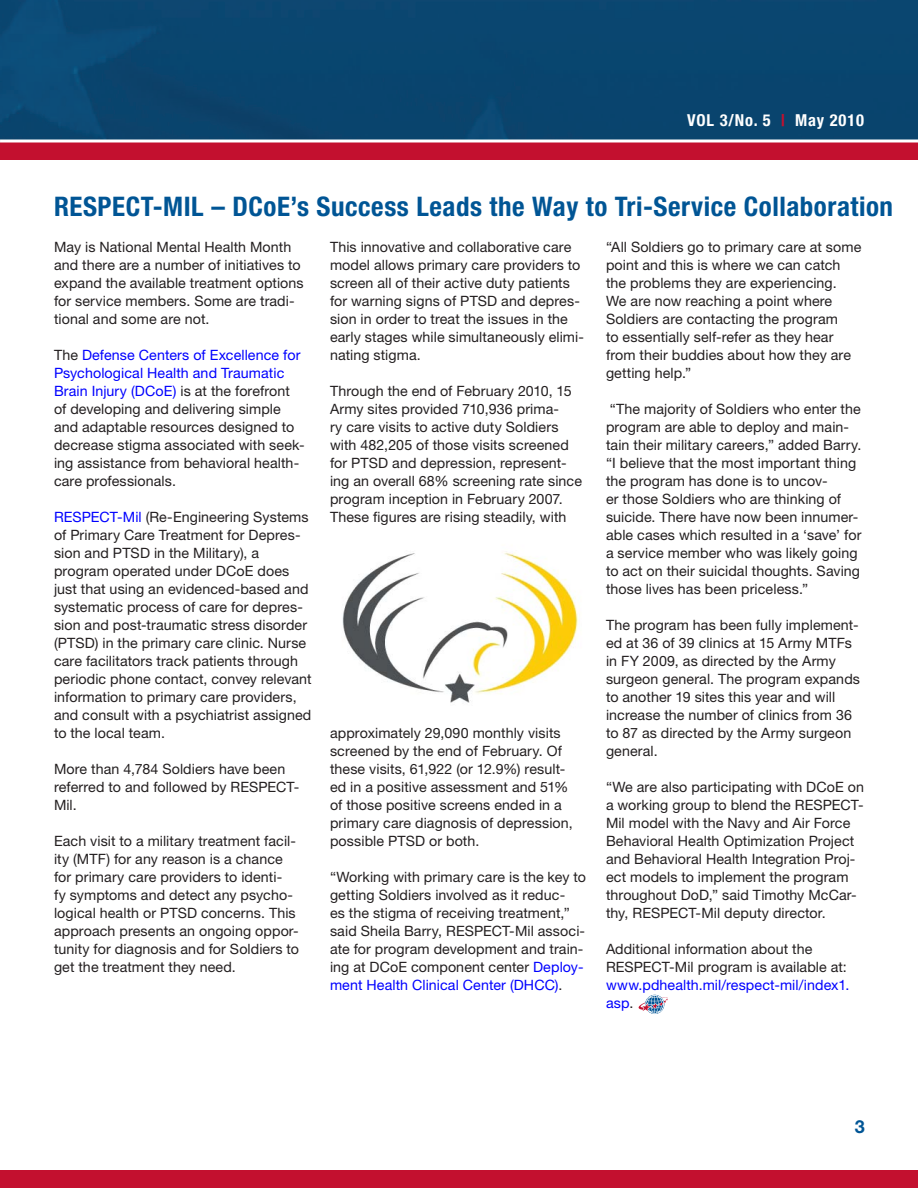
<style>
.page{position:relative;width:918px;height:1188px;background:#fff}
.page>*{position:absolute;margin:0;border:0;box-sizing:border-box;transform-origin:0 0}
.t1{font:700 condensed 27px "Helvetica Neue LT Std";letter-spacing:.02em;color:#005595}
.t2{font:700 18px "Helvetica Neue LT Std";color:#005595}
.t3{font:700 condensed 16.5px "Helvetica Neue LT Std";letter-spacing:.05em;color:#fff}
.t4{font:14.25px/18px "Helvetica Neue LT Std";letter-spacing:.005em;color:#231f20}
.t5{font:3.15px "Myriad Pro";color:#231f20}
.s1{color:#c3102f}
.s2{color:#00f}
</style>
<div class="page">
<img style="left:0;top:0;width:918px;height:139px">
<div style="left:0;top:142px;width:918px;height:18px;background:#c3102f"></div>
<div style="left:0;top:1170px;width:918px;height:18px;background:#c3102f"></div>
<svg style="left:638px;top:995px;width:30px;height:19px"></svg>
<img style="left:342px;top:552px;width:236px;height:151px">
<p class="t3" style="left:687px;top:110px;width:178px">VOL 3/No. 5 <span class="s1">|</span> May 2010</p>
<p class="t1" style="left:54px;top:190px;width:841px">RESPECT-MIL – DCoE’s Success Leads the Way to Tri-Service Collaboration</p>
<p class="t4" style="left:54px;top:238px;width:251px">May is National Mental Health Month and there are a number of initiatives to expand the available treatment options for service members. Some are tradi&shy;tional and some are not.</p>
<p class="t4" style="left:54px;top:346px;width:252px">The <span class="s2">Defense Centers of Excellence for Psychological Health and Traumatic Brain Injury (DCoE)</span> is at the forefront of developing and delivering simple and adaptable resources designed to decrease stigma associated with seek&shy;ing assistance from behavioral health&shy;care professionals.</p>
<p class="t4" style="left:54px;top:508px;width:259px"><span class="s2">RESPECT-Mil</span> (Re-Engineering Systems of Primary Care Treatment for Depres&shy;sion and PTSD in the Military), a program operated under DCoE does just that using an evidenced-based and systematic process of care for depres&shy;sion and post-traumatic stress disorder (PTSD) in the primary care clinic. Nurse care facilitators track patients through periodic phone contact, convey relevant information to primary care providers, and consult with a psychiatrist assigned to the local team.</p>
<p class="t4" style="left:54px;top:760px;width:247px">More than 4,784 Soldiers have been referred to and followed by RESPECT-<br>Mil.</p>
<p class="t4" style="left:54px;top:832px;width:247px">Each visit to a military treatment facil&shy;ity (MTF) for any reason is a chance for primary care providers to identi-<br>fy symptoms and detect any psycho&shy;logical health or PTSD concerns. This approach presents an ongoing oppor&shy;tunity for diagnosis and for Soldiers to get the treatment they need.</p>
<p class="t4" style="left:606px;top:238px;width:257px">“All Soldiers go to primary care at some point and this is where we can catch the problems they are experiencing.<br>We are now reaching a point where Soldiers are contacting the program<br>to essentially self-refer as they hear from their buddies about how they are getting help.”</p>
<p class="t4" style="left:606px;top:400px;width:257px">“The majority of Soldiers who enter the program are able to deploy and main&shy;tain their military careers,” added Barry. “I believe that the most important thing the program has done is to uncov-<br>er those Soldiers who are thinking of suicide. There have now been innumer&shy;able cases which resulted in a ‘save’ for a service member who was likely going to act on their suicidal thoughts. Saving those lives has been priceless.”</p>
<p class="t4" style="left:606px;top:616px;width:256px">The program has been fully implement&shy;ed at 36 of 39 clinics at 15 Army MTFs in FY 2009, as directed by the Army surgeon general. The program expands to another 19 sites this year and will increase the number of clinics from 36 to 87 as directed by the Army surgeon general.</p>
<p class="t4" style="left:606px;top:778px;width:259px">“We are also participating with DCoE on a working group to blend the RESPECT-Mil model with the Navy and Air Force Behavioral Health Optimization Project and Behavioral Health Integration Proj&shy;ect models to implement the program throughout DoD,” said Timothy McCar&shy;thy, RESPECT-Mil deputy director.</p>
<p class="t4" style="left:606px;top:940px;width:245px">Additional information about the<br>RESPECT-Mil program is available at: <span class="s2">www.pdhealth.mil/respect-mil/index1. asp</span>.</p>
<p class="t4" style="left:330px;top:238px;width:256px">This innovative and collaborative care model allows primary care providers to screen all of their active duty patients for warning signs of PTSD and depres&shy;sion in order to treat the issues in the early stages while simultaneously elimi&shy;nating stigma.</p>
<p class="t4" style="left:330px;top:382px;width:254px">Through the end of February 2010, 15<br>Army sites provided 710,936 prima-<br>ry care visits to active duty Soldiers with 482,205 of those visits screened for PTSD and depression, represent&shy;ing an overall 68% screening rate since program inception in February 2007.<br>These figures are rising steadily, with</p>
<p class="t4" style="left:330px;top:724px;width:244px">approximately 29,090 monthly visits screened by the end of February. Of these visits, 61,922 (or 12.9%) result&shy;ed in a positive assessment and 51% of those positive screens ended in a primary care diagnosis of depression, possible PTSD or both.</p>
<p class="t4" style="left:330px;top:868px;width:258px">“Working with primary care is the key to getting Soldiers involved as it reduc-<br>es the stigma of receiving treatment,” said Sheila Barry, RESPECT-Mil associ&shy;ate for program development and train&shy;ing at DCoE component center <span class="s2">Deploy&shy;ment Health Clinical Center (DHCC)</span>.</p>
<p class="t5" style="left:645px;top:945px;width:17px">1234567890</p>
<p class="t2" style="left:855px;top:1116px;width:12px">3</p>
</div>
